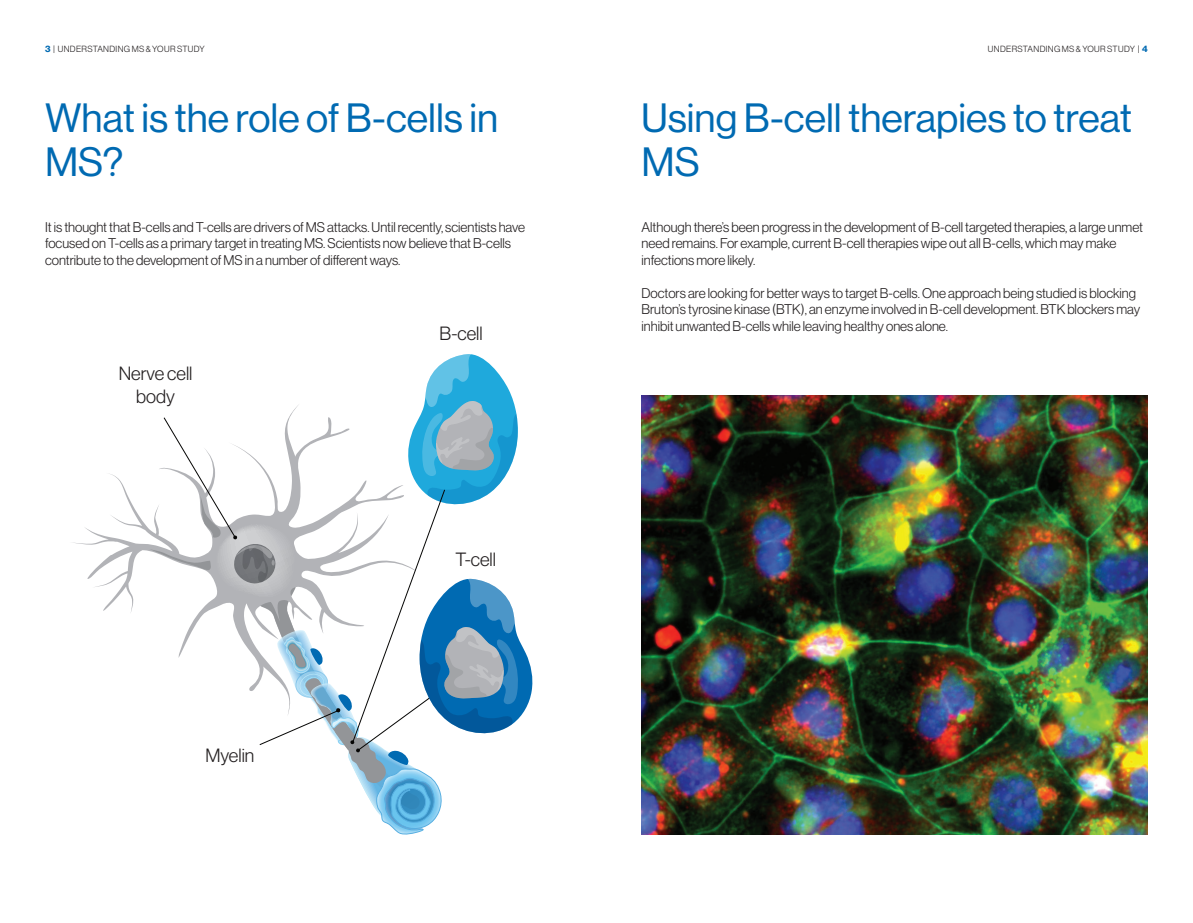
<style>
.page{position:relative;width:1193px;height:923px;background:#fff}
.page>*{position:absolute;margin:0;border:0;box-sizing:border-box;transform-origin:0 0}
.t1{font:40px/43.8px "Volta Modern Display 55 Roman";color:#006ab2}
.Lable_from_Ai{font:300 18.75px/22.5px "Volta Modern Display 45";color:#231f20;text-align:center}
.Body_Copy_11_NEW{font:300 13.75px/16.5px "Volta Modern Display 45";color:#231f20}
.t2{font:300 8.75px "Volta Modern Display 45";letter-spacing:.04em;color:#231f20}
.s1{font-family:"Volta Modern Display 75";font-weight:700;color:#006ab2}
</style>
<div class="page">
<svg style="left:73px;top:473px;width:76px;height:140px"></svg>
<svg style="left:149px;top:354px;width:384px;height:481px"></svg>
<img style="left:641px;top:396px;width:507px;height:438px">
<p class="t2" style="left:45px;top:44px;width:161px"><span class="s1">3</span> | UNDERSTANDING MS &amp; YOUR STUDY</p>
<p class="t2" style="left:988px;top:44px;width:161px">UNDERSTANDING MS &amp; YOUR STUDY | <span class="s1">4</span></p>
<p class="t1" style="left:45px;top:96px;width:454px">What is the role of B-cells in<br>MS?</p>
<p class="t1" style="left:641px;top:96px;width:492px">Using B-cell therapies to treat<br>MS</p>
<p class="Body_Copy_11_NEW" style="left:45px;top:219px;width:482px">It is thought that B-cells and T-cells are drivers of MS attacks. Until recently, scientists have focused on T-cells as a primary target in treating MS. Scientists now believe that B-cells contribute to the development of MS in a number of different ways.</p>
<p class="Lable_from_Ai" style="left:119px;top:362px;width:75px">Nerve cell body</p>
<p class="Lable_from_Ai" style="left:205px;top:744px;width:50px">Myelin</p>
<p class="Lable_from_Ai" style="left:439px;top:322px;width:45px">B-cell</p>
<p class="Lable_from_Ai" style="left:455px;top:548px;width:42px">T-cell</p>
<p class="Body_Copy_11_NEW" style="left:641px;top:219px;width:503px">Although there’s been progress in the development of B-cell targeted therapies, a large unmet need remains. For example, current B-cell therapies wipe out all B-cells, which may make infections more likely.</p>
<p class="Body_Copy_11_NEW" style="left:641px;top:285px;width:500px">Doctors are looking for better ways to target B-cells. One approach being studied is blocking<br>Bruton’s tyrosine kinase (BTK), an enzyme involved in B-cell development. BTK blockers may inhibit unwanted B-cells while leaving healthy ones alone.</p>
</div>
